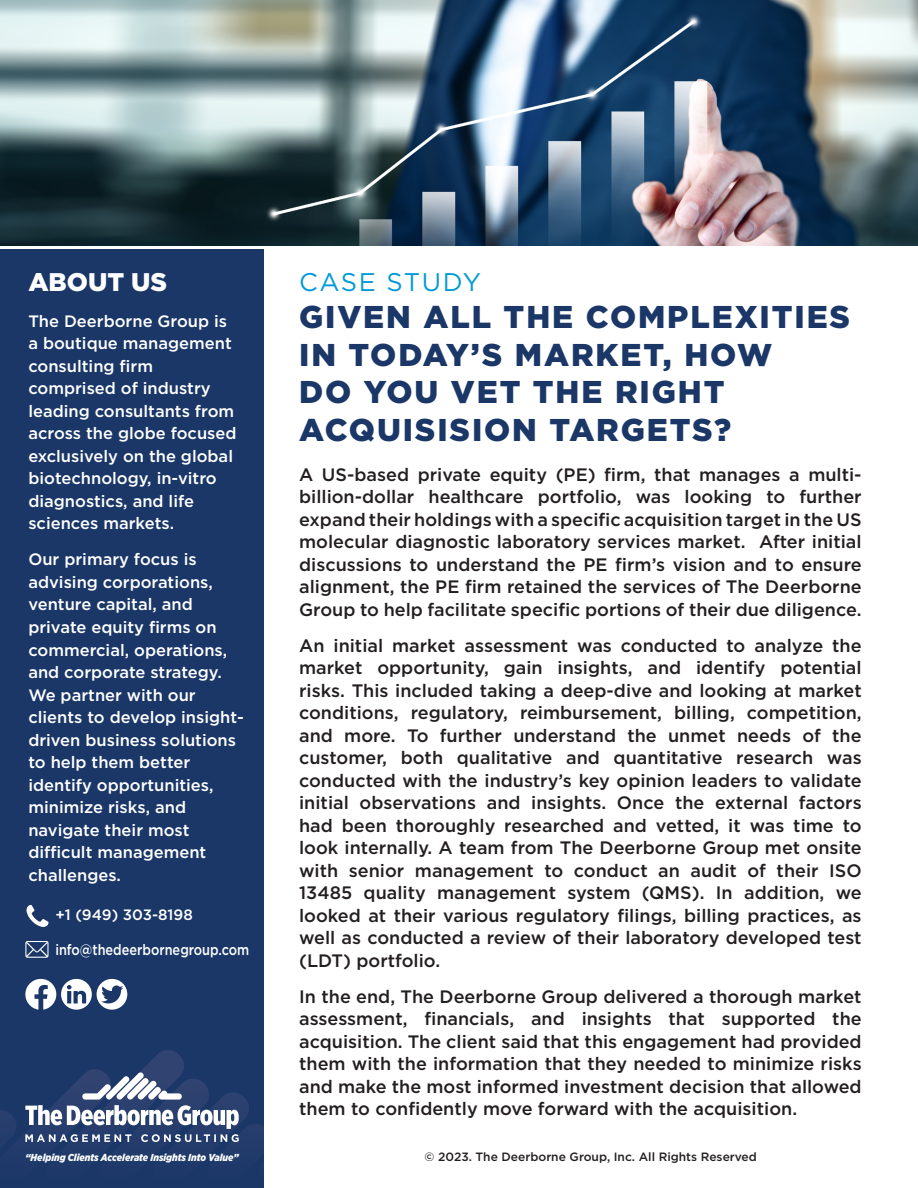
<style>
.page{position:relative;width:918px;height:1188px;background:#fff}
.page>*{position:absolute;margin:0;border:0;box-sizing:border-box;transform-origin:0 0}
.t1{font:900 31.5px/37.5px "Gotham";letter-spacing:.06em;color:#1a3768}
.t2{font:25.5px "Gotham";letter-spacing:.06em;color:#0199d6}
.t3{font:900 25.5px "Gotham";color:#fff}
.t4{font:500 18px/22.5px "Gotham";color:#231f20;text-align:justify}
.t5{font:500 16.5px/22.5px "Gotham";color:#fff}
.t6{font:500 15px "Gotham";color:#fff;scale:.85 1}
.t7{font:500 15px "Gotham";color:#fff}
.t8{font:500 12px "Gotham";color:#231f20}
.t9{font:italic 900 10.05px "Gotham Narrow";color:#fff}
</style>
<div class="page">
<img style="left:0;top:0;width:918px;height:245px">
<div style="left:0;top:249px;width:264px;height:939px;background:#1a3768"></div>
<svg style="left:0;top:1050px;width:264px;height:93px"></svg>
<svg style="left:25px;top:979px;width:102px;height:31px"></svg>
<svg style="left:25px;top:941px;width:24px;height:17px"></svg>
<svg style="left:26px;top:905px;width:23px;height:22px"></svg>
<h2 class="t3" style="left:28px;top:264px;width:140px">ABOUT US</h2>
<p class="t5" style="left:28px;top:310px;width:210px">The Deerborne Group is a boutique management consulting firm comprised of industry leading consultants from across the globe focused exclusively on the global biotechnology, in-vitro diagnostics, and life sciences markets.</p>
<p class="t5" style="left:28px;top:548px;width:217px">Our primary focus is advising corporations, venture capital, and private equity firms on commercial, operations, and corporate strategy.<br>We partner with our clients to develop insight&shy;driven business solutions to help them better identify opportunities, minimize risks, and navigate their most difficult management challenges.</p>
<p class="t7" style="left:55px;top:905px;width:139px">+1 (949) 303-8198</p>
<p class="t6" style="left:55px;top:940px;width:230px">info@thedeerbornegroup.com</p>
<h2 class="t2" style="left:299px;top:266px;width:183px">CASE STUDY</h2>
<h1 class="t1" style="left:299px;top:298px;width:552px">GIVEN ALL THE COMPLEXITIES<br>IN TODAY’S MARKET, HOW<br>DO YOU VET THE RIGHT<br>ACQUISISION TARGETS?</h1>
<p class="t4" style="left:299px;top:463px;width:564px">A US-based private equity (PE) firm, that manages a multi&shy;billion-dollar healthcare portfolio, was looking to further expand their holdings with a specific acquisition target in the US molecular diagnostic laboratory services market. After initial discussions to understand the PE firm’s vision and to ensure alignment, the PE firm retained the services of The Deerborne Group to help facilitate specific portions of their due diligence.</p>
<p class="t4" style="left:299px;top:634px;width:564px">An initial market assessment was conducted to analyze the market opportunity, gain insights, and identify potential risks. This included taking a deep-dive and looking at market conditions, regulatory, reimbursement, billing, competition, and more. To further understand the unmet needs of the customer, both qualitative and quantitative research was conducted with the industry’s key opinion leaders to validate initial observations and insights. Once the external factors had been thoroughly researched and vetted, it was time to look internally. A team from The Deerborne Group met onsite with senior management to conduct an audit of their ISO 13485 quality management system (QMS). In addition, we looked at their various regulatory filings, billing practices, as well as conducted a review of their laboratory developed test (LDT) portfolio.</p>
<p class="t4" style="left:299px;top:985px;width:564px">In the end, The Deerborne Group delivered a thorough market assessment, financials, and insights that supported the acquisition. The client said that this engagement had provided them with the information that they needed to minimize risks and make the most informed investment decision that allowed them to confidently move forward with the acquisition.</p>
<p class="t9" style="left:25px;top:1151px;width:215px">“Helping Clients Accelerate Insights Into Value”</p>
<p class="t8" style="left:425px;top:1149px;width:334px">© 2023. The Deerborne Group, Inc. All Rights Reserved</p>
</div>
